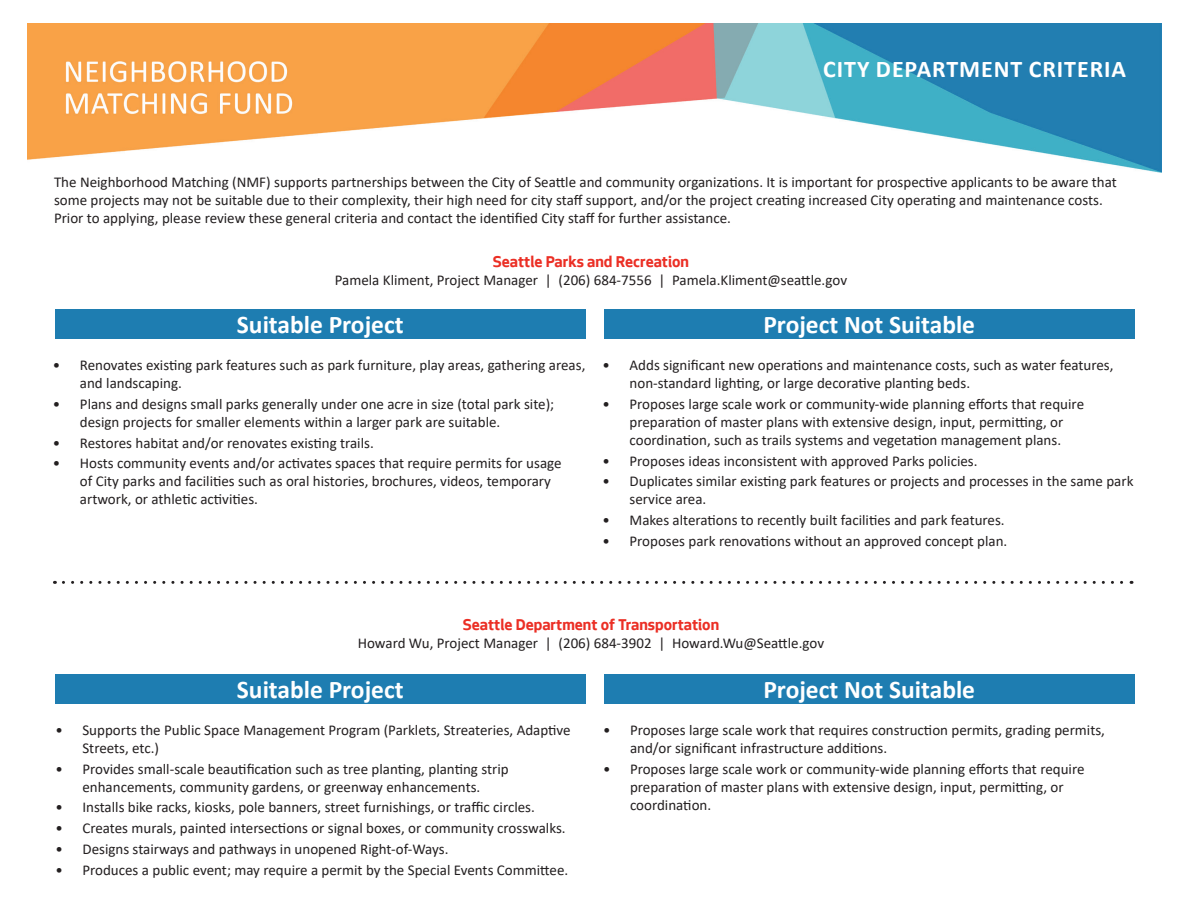
<style>
.page{position:relative;width:1188px;height:918px;background:#fff}
.page>*{position:absolute;margin:0;border:0;box-sizing:border-box;transform-origin:0 0}
.t1{font:700 25.5px "Calibri";color:#fff}
.t2{font:700 24px "Calibri";letter-spacing:.04em;color:#fff}
.t3{font:700 16.5px "Seattle Text";color:#eb2f25}
.t4{font:15px/18px "Calibri";color:#231f20}
</style>
<div class="page">
<img style="left:27px;top:24px;width:1135px;height:148px">
<svg style="left:63px;top:581px;width:1069px;height:3px"></svg>
<div style="left:55px;top:309px;width:531px;height:30px;background:#1e7db1"></div>
<div style="left:604px;top:309px;width:531px;height:30px;background:#1e7db1"></div>
<div style="left:55px;top:674px;width:531px;height:30px;background:#1e7db1"></div>
<div style="left:604px;top:674px;width:531px;height:30px;background:#1e7db1"></div>
<h2 class="t2" style="left:823px;top:52px;width:304px">CITY DEPARTMENT CRITERIA</h2>
<p class="t4" style="left:54px;top:172px;width:1064px">The Neighborhood Matching (NMF) supports partnerships between the City of Seattle and community organizations. It is important for prospective applicants to be aware that some projects may not be suitable due to their complexity, their high need for city staff support, and/or the project creating increased City operating and maintenance costs.<br>Prior to applying, please review these general criteria and contact the identified City staff for further assistance.</p>
<p class="t3" style="left:493px;top:250px;width:198px">Seattle Parks and Recreation</p>
<p class="t4" style="left:335px;top:271px;width:514px">Pamela Kliment, Project Manager | (206) 684-7556 | Pamela.Kliment@seattle.gov</p>
<h1 class="t1" style="left:237px;top:307px;width:168px">Suitable Project</h1>
<h1 class="t1" style="left:763px;top:307px;width:213px">Project Not Suitable</h1>
<p class="t4" style="left:80px;top:356px;width:507px;text-indent:-27px">• Renovates existing park features such as park furniture, play areas, gathering areas, and landscaping.</p>
<p class="t4" style="left:80px;top:395px;width:476px;text-indent:-27px">• Plans and designs small parks generally under one acre in size (total park site); design projects for smaller elements within a larger park are suitable.</p>
<p class="t4" style="left:53px;top:433px;width:322px">• Restores habitat and/or renovates existing trails.</p>
<p class="t4" style="left:80px;top:454px;width:483px;text-indent:-27px">• Hosts community events and/or activates spaces that require permits for usage of City parks and facilities such as oral histories, brochures, videos, temporary artwork, or athletic activities.</p>
<p class="t4" style="left:630px;top:356px;width:486px;text-indent:-27px">• Adds significant new operations and maintenance costs, such as water features, non-standard lighting, or large decorative planting beds.</p>
<p class="t4" style="left:603px;top:395px;width:483px;text-align:center">• Proposes large scale work or community-wide planning efforts that require preparation of master plans with extensive design, input, permitting, or coordination, such as trails systems and vegetation management plans.</p>
<p class="t4" style="left:603px;top:451px;width:377px">• Proposes ideas inconsistent with approved Parks policies.</p>
<p class="t4" style="left:630px;top:472px;width:505px;text-indent:-27px">• Duplicates similar existing park features or projects and processes in the same park service area.</p>
<p class="t4" style="left:603px;top:511px;width:404px">• Makes alterations to recently built facilities and park features.</p>
<p class="t4" style="left:603px;top:531px;width:406px">• Proposes park renovations without an approved concept plan.</p>
<p class="t3" style="left:463px;top:613px;width:258px">Seattle Department of Transportation</p>
<p class="t4" style="left:358px;top:634px;width:468px">Howard Wu, Project Manager | (206) 684-3902 | Howard.Wu@Seattle.gov</p>
<h1 class="t1" style="left:237px;top:672px;width:168px">Suitable Project</h1>
<h1 class="t1" style="left:763px;top:672px;width:213px">Project Not Suitable</h1>
<p class="t4" style="left:82px;top:721px;width:490px;text-indent:-27px">• Supports the Public Space Management Program (Parklets, Streateries, Adaptive<br>Streets, etc.)</p>
<p class="t4" style="left:55px;top:759px;width:455px;text-align:center">• Provides small-scale beautification such as tree planting, planting strip enhancements, community gardens, or greenway enhancements.</p>
<p class="t4" style="left:55px;top:798px;width:481px">• Installs bike racks, kiosks, pole banners, street furnishings, or traffic circles.</p>
<p class="t4" style="left:55px;top:819px;width:512px">• Creates murals, painted intersections or signal boxes, or community crosswalks.</p>
<p class="t4" style="left:55px;top:839px;width:395px">• Designs stairways and pathways in unopened Right-of-Ways.</p>
<p class="t4" style="left:55px;top:860px;width:514px">• Produces a public event; may require a permit by the Special Events Committee.</p>
<p class="t4" style="left:630px;top:721px;width:476px;text-indent:-27px">• Proposes large scale work that requires construction permits, grading permits, and/or significant infrastructure additions.</p>
<p class="t4" style="left:630px;top:759px;width:456px;text-indent:-27px">• Proposes large scale work or community-wide planning efforts that require preparation of master plans with extensive design, input, permitting, or coordination.</p>
</div>
